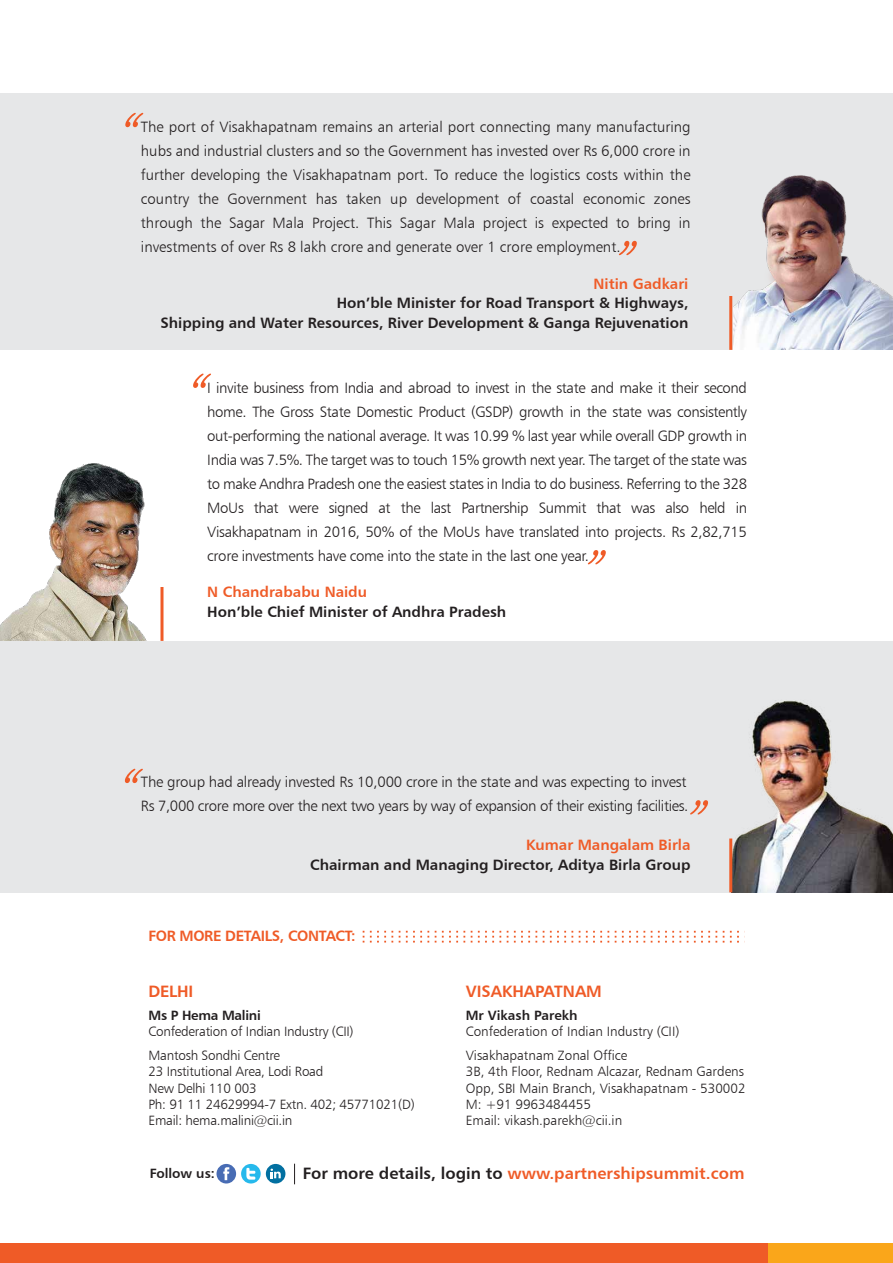
<style>
.page{position:relative;width:893px;height:1263px;background:#fff}
.page>*{position:absolute;margin:0;border:0;box-sizing:border-box;transform-origin:0 0}
.t1{font:16.5px "Humanist 777 BT Bold B";color:#ef5b27}
.t2{font:15px/24px "Humanist 777 BT Light B";letter-spacing:-.02em;color:#231f20;text-align:justify}
.t3{font:15px/19.5px "Humanist 777 BT Bold B";color:#231f20;text-align:right}
.t4{font:15px "Humanist 777 BT Bold B";color:#ef5b27}
.t5{font:15px "Humanist 777 BT Bold B";letter-spacing:-.025em;color:#ef5b27}
.t6{font:13.5px/16.2px "Humanist 777 BT Light B";color:#231f20}
.t7{font:13.5px "Humanist 777 BT Bold B";color:#231f20}
.s1{color:#231f20}
</style>
<div class="page">
<div style="left:0;top:641px;width:893px;height:251px;background:#e6e7e8"></div>
<div style="left:0;top:1243px;width:893px;height:20px;background:#ef5b27"></div>
<div style="left:769px;top:1243px;width:124px;height:20px;background:#faa61a"></div>
<img style="left:732px;top:700px;width:161px;height:192px">
<img style="left:0;top:463px;width:147px;height:178px">
<div style="left:0;top:93px;width:893px;height:257px;background:#e6e7e8"></div>
<img style="left:734px;top:175px;width:159px;height:175px">
<svg style="left:588px;top:550px;width:18px;height:14px"></svg>
<svg style="left:690px;top:800px;width:18px;height:14px"></svg>
<svg style="left:125px;top:769px;width:18px;height:14px"></svg>
<svg style="left:193px;top:374px;width:18px;height:14px"></svg>
<svg style="left:363px;top:931px;width:376px;height:11px"></svg>
<div style="left:216px;top:1164px;width:20px;height:19px;background:#486cb4;border-radius:50%"></div>
<svg style="left:223px;top:1167px;width:6px;height:13px"></svg>
<div style="left:241px;top:1164px;width:20px;height:19px;background:#26b9ec;border-radius:50%"></div>
<svg style="left:246px;top:1168px;width:9px;height:12px"></svg>
<svg style="left:266px;top:1164px;width:19px;height:19px"></svg>
<svg style="left:271px;top:1168px;width:10px;height:10px"></svg>
<svg style="left:294px;top:1164px;width:1px;height:20px"></svg>
<hr style="left:160px;top:587px;width:3px;height:54px;background:#ef5b27">
<hr style="left:729px;top:838px;width:3px;height:54px;background:#ef5b27">
<svg style="left:125px;top:113px;width:18px;height:14px"></svg>
<svg style="left:619px;top:241px;width:18px;height:14px"></svg>
<hr style="left:729px;top:296px;width:3px;height:54px;background:#ef5b27">
<p class="t2" style="left:141px;top:114px;width:551px">The port of Visakhapatnam remains an arterial port connecting many manufacturing hubs and industrial clusters and so the Government has invested over Rs 6,000 crore in further developing the Visakhapatnam port. To reduce the logistics costs within the country the Government has taken up development of coastal economic zones through the Sagar Mala Project. This Sagar Mala project is expected to bring in investments of over Rs 8 lakh crore and generate over 1 crore employment.</p>
<p class="t4" style="left:593px;top:274px;width:96px">Nitin Gadkari</p>
<p class="t3" style="left:161px;top:293px;width:529px">Hon’ble Minister for Road Transport &amp; Highways,<br>Shipping and Water Resources, River Development &amp; Ganga Rejuvenation</p>
<p class="t2" style="left:207px;top:375px;width:541px">I invite business from India and abroad to invest in the state and make it their second home. The Gross State Domestic Product (GSDP) growth in the state was consistently out-performing the national average. It was 10.99 % last year while overall GDP growth in India was 7.5%. The target was to touch 15% growth next year. The target of the state was to make Andhra Pradesh one the easiest states in India to do business. Referring to the 328<br>MoUs that were signed at the last Partnership Summit that was also held in Visakhapatnam in 2016, 50% of the MoUs have translated into projects. Rs 2,82,715 crore investments have come into the state in the last one year.</p>
<p class="t4" style="left:207px;top:583px;width:161px">N Chandrababu Naidu</p>
<p class="t3" style="left:207px;top:601px;width:300px">Hon’ble Chief Minister of Andhra Pradesh</p>
<p class="t2" style="left:141px;top:770px;width:549px">The group had already invested Rs 10,000 crore in the state and was expecting to invest<br>Rs 7,000 crore more over the next two years by way of expansion of their existing facilities.</p>
<p class="t4" style="left:526px;top:835px;width:166px">Kumar Mangalam Birla</p>
<p class="t3" style="left:310px;top:854px;width:382px">Chairman and Managing Director, Aditya Birla Group</p>
<p class="t5" style="left:148px;top:926px;width:208px">FOR MORE DETAILS, CONTACT:</p>
<p class="t1" style="left:149px;top:980px;width:46px">DELHI</p>
<p class="t7" style="left:149px;top:1007px;width:114px">Ms P Hema Malini</p>
<p class="t6" style="left:149px;top:1020px;width:207px;line-height:23.7px">Confederation of Indian Industry (CII)<br>Mantosh Sondhi Centre</p>
<p class="t6" style="left:149px;top:1063px;width:268px">23 Institutional Area, Lodi Road<br>New Delhi 110 003<br>Ph: 91 11 24629994-7 Extn. 402; 45771021(D)<br>Email: hema.malini@cii.in</p>
<p class="t1" style="left:466px;top:980px;width:138px">VISAKHAPATNAM</p>
<p class="t7" style="left:466px;top:1007px;width:113px">Mr Vikash Parekh</p>
<p class="t6" style="left:466px;top:1020px;width:215px;line-height:23.7px">Confederation of Indian Industry (CII)<br>Visakhapatnam Zonal Office</p>
<p class="t6" style="left:466px;top:1063px;width:281px">3B, 4th Floor, Rednam Alcazar, Rednam Gardens Opp, SBI Main Branch, Visakhapatnam - 530002<br>M: +91 9963484455<br>Email: vikash.parekh@cii.in</p>
<p class="t7" style="left:150px;top:1164px;width:67px">Follow us:</p>
<p class="t1" style="left:303px;top:1162px;width:443px"><span class="s1">For more details, login to</span> www.partnershipsummit.com</p>
</div>
